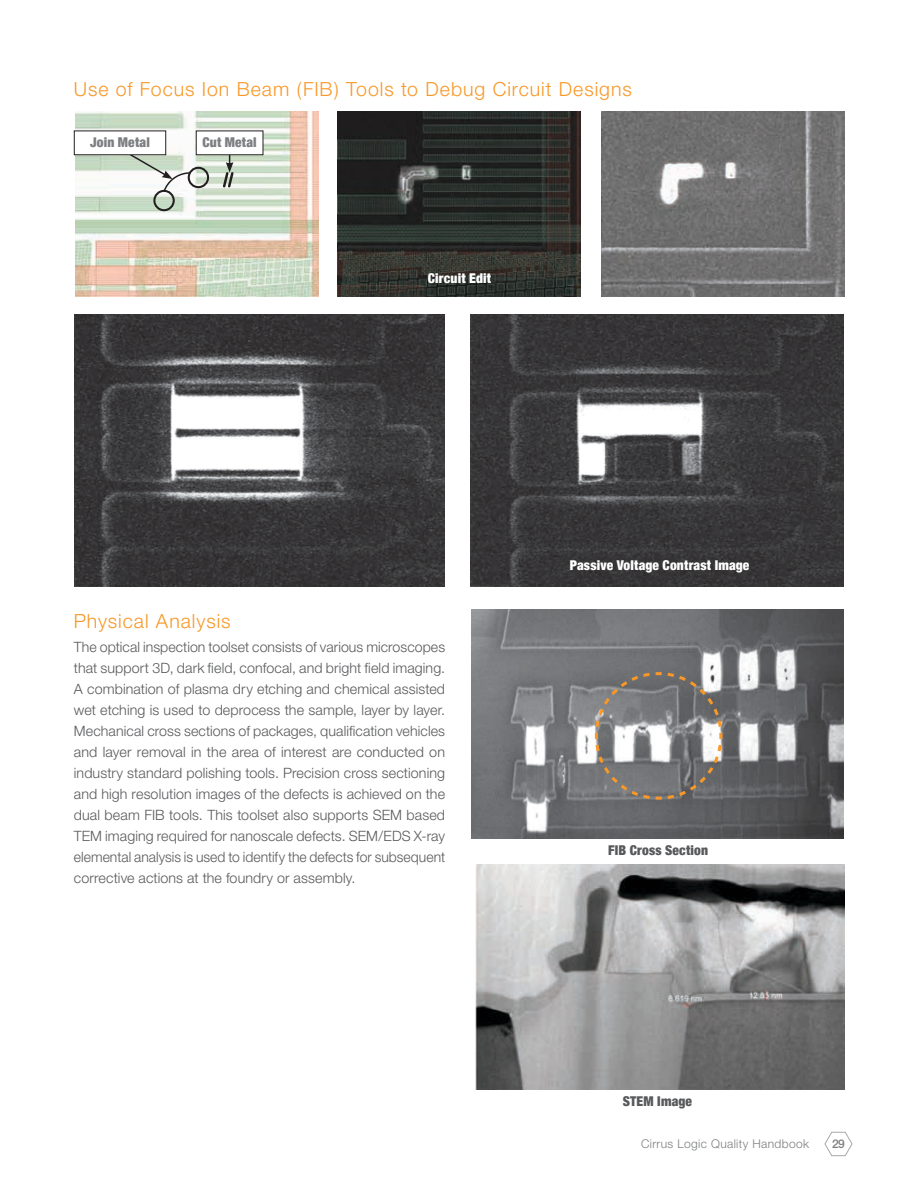
<style>
.page{position:relative;width:918px;height:1188px;background:#fff}
.page>*{position:absolute;margin:0;border:0;box-sizing:border-box;transform-origin:0 0}
.t1{font:300 19.5px "Helvetica Neue";letter-spacing:.05em;color:#f89828}
.t2{font:300 14.25px/21px "Helvetica Neue";letter-spacing:.01em;color:#58595b;text-align:justify}
.t3{font:900 condensed 13.5px "Helvetica Neue";letter-spacing:.01em;color:#fff}
.t4{font:900 condensed 13.5px "Helvetica Neue";letter-spacing:.015em;color:#58595b}
.t5{font:900 condensed 13.5px "Helvetica Neue";letter-spacing:.015em;color:#7c7e81}
.t6{font:300 12px "Helvetica Neue";letter-spacing:.03em;color:#7c7e81}
.t7{font:500 12px "Helvetica Neue";color:#7c7e81}
</style>
<div class="page">
<svg style="left:824px;top:1131px;width:29px;height:26px"></svg>
<img style="left:472px;top:609px;width:372px;height:229px">
<img style="left:475px;top:864px;width:369px;height:225px">
<svg style="left:593px;top:671px;width:131px;height:130px;background:#8c8a88"></svg>
<img style="left:471px;top:314px;width:372px;height:273px">
<img style="left:74px;top:314px;width:370px;height:273px">
<img style="left:75px;top:112px;width:243px;height:184px">
<img style="left:601px;top:112px;width:243px;height:184px">
<img style="left:338px;top:112px;width:243px;height:184px">
<div style="left:74px;top:131px;width:92px;height:24px;background:#fff"></div>
<div style="left:74px;top:131px;width:92px;height:24px;border:1px solid #231f20"></div>
<div style="left:196px;top:131px;width:67px;height:24px;background:#fff"></div>
<div style="left:196px;top:131px;width:67px;height:24px;border:1px solid #231f20"></div>
<svg style="left:221px;top:153px;width:14px;height:36px"></svg>
<div style="left:188px;top:167px;width:21px;height:21px;border:2px solid #231f20;border-radius:50%"></div>
<div style="left:153px;top:190px;width:22px;height:21px;border:2px solid #231f20;border-radius:50%"></div>
<svg style="left:127px;top:152px;width:65px;height:41px"></svg>
<h1 class="t1" style="left:74px;top:78px;width:559px">Use of Focus Ion Beam (FIB) Tools to Debug Circuit Designs</h1>
<p class="t5" style="left:90px;top:132px;width:61px">Join Metal</p>
<p class="t5" style="left:202px;top:132px;width:56px">Cut Metal</p>
<p class="t3" style="left:428px;top:267px;width:65px">Circuit Edit</p>
<h1 class="t1" style="left:74px;top:609px;width:158px">Physical Analysis</h1>
<p class="t2" style="left:74px;top:636px;width:373px">The optical inspection toolset consists of various microscopes that support 3D, dark field, confocal, and bright field imaging.<br>A combination of plasma dry etching and chemical assisted wet etching is used to deprocess the sample, layer by layer.<br>Mechanical cross sections of packages, qualification vehicles and layer removal in the area of interest are conducted on industry standard polishing tools. Precision cross sectioning and high resolution images of the defects is achieved on the dual beam FIB tools. This toolset also supports SEM based TEM imaging required for nanoscale defects. SEM/EDS X-ray elemental analysis is used to identify the defects for subsequent corrective actions at the foundry or assembly.</p>
<p class="t3" style="left:570px;top:554px;width:181px">Passive Voltage Contrast Image</p>
<p class="t4" style="left:608px;top:839px;width:101px">FIB Cross Section</p>
<p class="t4" style="left:623px;top:1090px;width:71px">STEM Image</p>
<p class="t6" style="left:641px;top:1136px;width:170px">Cirrus Logic Quality Handbook</p>
<p class="t7" style="left:832px;top:1136px;width:14px">29</p>
</div>
